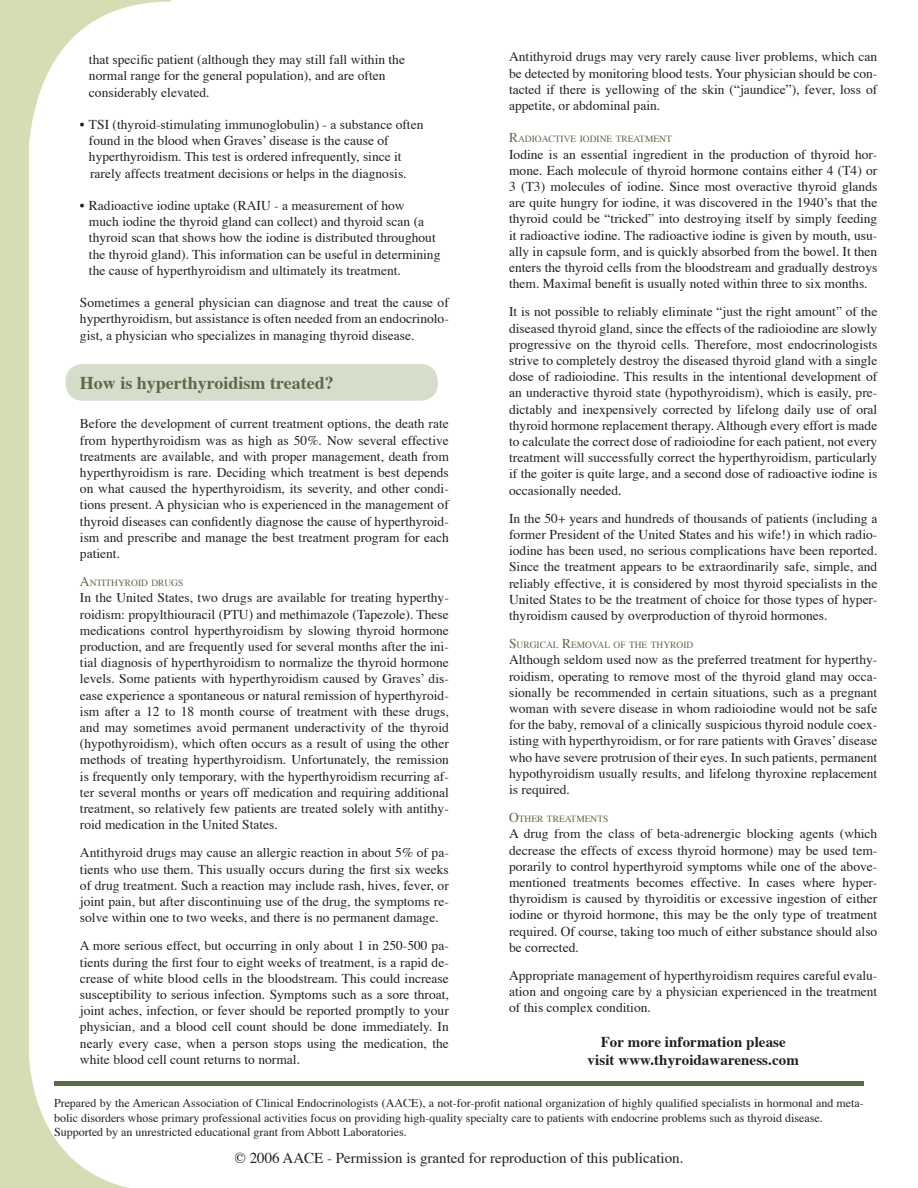
<style>
.page{position:relative;width:918px;height:1188px;background:#fff}
.page>*{position:absolute;margin:0;border:0;box-sizing:border-box;transform-origin:0 0}
.t1{font:700 18px "Times";color:#5a6b49}
.t2{font:15px "Times";color:#231f20}
.t3{font:700 15px/18px "Times";letter-spacing:.005em;color:#231f20;text-align:center}
.t4{font:13.5px/16.2px "Times";color:#231f20;text-align:justify}
.t5{font:12px/14.4px "Times";color:#231f20}
.t6{font:9.45px "Times";color:#5a6b49}
.s1{font-size:13.5px}
</style>
<div class="page">
<div style="left:66px;top:364px;width:372px;height:37px;background:#d6ddca;border-radius:17px"></div>
<hr style="left:54px;top:1081px;width:810px;height:4px;background:#5a6b49">
<div style="left:0;top:0;width:29px;height:1188px;background:#d4ddb3"></div>
<svg style="left:29px;top:1060px;width:143px;height:128px"></svg>
<svg style="left:29px;top:0;width:142px;height:144px"></svg>
<p class="t4" style="left:89px;top:52px;width:318px;text-align:left">that specific patient (although they may still fall within the normal range for the general population), and are often considerably elevated.</p>
<p class="t4" style="left:89px;top:117px;width:336px;text-align:left;text-indent:-9px">• TSI (thyroid-stimulating immunoglobulin) - a substance often found in the blood when Graves’ disease is the cause of hyperthyroidism. This test is ordered infrequently, since it rarely affects treatment decisions or helps in the diagnosis.</p>
<p class="t4" style="left:89px;top:198px;width:353px;text-align:left;text-indent:-9px">• Radioactive iodine uptake (RAIU - a measurement of how<br>much iodine the thyroid gland can collect) and thyroid scan (a thyroid scan that shows how the iodine is distributed throughout the thyroid gland). This information can be useful in determining the cause of hyperthyroidism and ultimately its treatment.</p>
<p class="t4" style="left:80px;top:295px;width:370px">Sometimes a general physician can diagnose and treat the cause of hyperthyroidism, but assistance is often needed from an endocrinolo&shy;gist, a physician who specializes in managing thyroid disease.</p>
<h1 class="t1" style="left:80px;top:371px;width:255px">How is hyperthyroidism treated?</h1>
<p class="t4" style="left:80px;top:416px;width:370px">Before the development of current treatment options, the death rate from hyperthyroidism was as high as 50%. Now several effective treatments are available, and with proper management, death from hyperthyroidism is rare. Deciding which treatment is best depends on what caused the hyperthyroidism, its severity, and other condi&shy;tions present. A physician who is experienced in the management of thyroid diseases can confidently diagnose the cause of hyperthyroid&shy;ism and prescribe and manage the best treatment program for each patient.</p>
<p class="t6" style="left:80px;top:577px;width:105px"><span class="s1">A</span>NTITHYROID DRUGS</p>
<p class="t4" style="left:80px;top:590px;width:370px">In the United States, two drugs are available for treating hyperthy&shy;roidism: propylthiouracil (PTU) and methimazole (Tapezole). These medications control hyperthyroidism by slowing thyroid hormone production, and are frequently used for several months after the ini&shy;tial diagnosis of hyperthyroidism to normalize the thyroid hormone levels. Some patients with hyperthyroidism caused by Graves’ dis&shy;ease experience a spontaneous or natural remission of hyperthyroid&shy;ism after a 12 to 18 month course of treatment with these drugs, and may sometimes avoid permanent underactivity of the thyroid (hypothyroidism), which often occurs as a result of using the other methods of treating hyperthyroidism. Unfortunately, the remission is frequently only temporary, with the hyperthyroidism recurring af&shy;ter several months or years off medication and requiring additional treatment, so relatively few patients are treated solely with antithy&shy;roid medication in the United States.</p>
<p class="t4" style="left:80px;top:845px;width:370px">Antithyroid drugs may cause an allergic reaction in about 5% of pa&shy;tients who use them. This usually occurs during the first six weeks of drug treatment. Such a reaction may include rash, hives, fever, or joint pain, but after discontinuing use of the drug, the symptoms re&shy;solve within one to two weeks, and there is no permanent damage.</p>
<p class="t4" style="left:80px;top:938px;width:370px">A more serious effect, but occurring in only about 1 in 250-500 pa&shy;tients during the first four to eight weeks of treatment, is a rapid de&shy;crease of white blood cells in the bloodstream. This could increase susceptibility to serious infection. Symptoms such as a sore throat, joint aches, infection, or fever should be reported promptly to your physician, and a blood cell count should be done immediately. In nearly every case, when a person stops using the medication, the white blood cell count returns to normal.</p>
<p class="t4" style="left:509px;top:50px;width:370px">Antithyroid drugs may very rarely cause liver problems, which can be detected by monitoring blood tests. Your physician should be con&shy;tacted if there is yellowing of the skin (“jaundice”), fever, loss of appetite, or abdominal pain.</p>
<p class="t6" style="left:509px;top:133px;width:164px"><span class="s1">R</span>ADIOACTIVE IODINE TREATMENT</p>
<p class="t4" style="left:509px;top:147px;width:370px">Iodine is an essential ingredient in the production of thyroid hor&shy;mone. Each molecule of thyroid hormone contains either 4 (T4) or 3 (T3) molecules of iodine. Since most overactive thyroid glands are quite hungry for iodine, it was discovered in the 1940’s that the thyroid could be “tricked” into destroying itself by simply feeding it radioactive iodine. The radioactive iodine is given by mouth, usu&shy;ally in capsule form, and is quickly absorbed from the bowel. It then enters the thyroid cells from the bloodstream and gradually destroys them. Maximal benefit is usually noted within three to six months.</p>
<p class="t4" style="left:509px;top:305px;width:370px">It is not possible to reliably eliminate “just the right amount” of the diseased thyroid gland, since the effects of the radioiodine are slowly progressive on the thyroid cells. Therefore, most endocrinologists strive to completely destroy the diseased thyroid gland with a single dose of radioiodine. This results in the intentional development of an underactive thyroid state (hypothyroidism), which is easily, pre&shy;dictably and inexpensively corrected by lifelong daily use of oral thyroid hormone replacement therapy. Although every effort is made to calculate the correct dose of radioiodine for each patient, not every treatment will successfully correct the hyperthyroidism, particularly if the goiter is quite large, and a second dose of radioactive iodine is occasionally needed.</p>
<p class="t4" style="left:509px;top:511px;width:370px">In the 50+ years and hundreds of thousands of patients (including a former President of the United States and his wife!) in which radio&shy;iodine has been used, no serious complications have been reported.<br>Since the treatment appears to be extraordinarily safe, simple, and reliably effective, it is considered by most thyroid specialists in the United States to be the treatment of choice for those types of hyper&shy;thyroidism caused by overproduction of thyroid hormones.</p>
<p class="t6" style="left:509px;top:639px;width:186px"><span class="s1">S</span>URGICAL <span class="s1">R</span>EMOVAL OF THE THYROID</p>
<p class="t4" style="left:509px;top:653px;width:370px">Although seldom used now as the preferred treatment for hyperthy&shy;roidism, operating to remove most of the thyroid gland may occa&shy;sionally be recommended in certain situations, such as a pregnant woman with severe disease in whom radioiodine would not be safe for the baby, removal of a clinically suspicious thyroid nodule coex&shy;isting with hyperthyroidism, or for rare patients with Graves’ disease who have severe protrusion of their eyes. In such patients, permanent hypothyroidism usually results, and lifelong thyroxine replacement is required.</p>
<p class="t6" style="left:509px;top:813px;width:101px"><span class="s1">O</span>THER TREATMENTS</p>
<p class="t4" style="left:509px;top:827px;width:370px">A drug from the class of beta-adrenergic blocking agents (which decrease the effects of excess thyroid hormone) may be used tem&shy;porarily to control hyperthyroid symptoms while one of the above&shy;mentioned treatments becomes effective. In cases where hyper&shy;thyroidism is caused by thyroiditis or excessive ingestion of either iodine or thyroid hormone, this may be the only type of treatment required. Of course, taking too much of either substance should also be corrected.</p>
<p class="t4" style="left:509px;top:968px;width:370px">Appropriate management of hyperthyroidism requires careful evalu&shy;ation and ongoing care by a physician experienced in the treatment of this complex condition.</p>
<p class="t3" style="left:588px;top:1033px;width:213px">For more information please visit www.thyroidawareness.com</p>
<p class="t5" style="left:54px;top:1097px;width:811px">Prepared by the American Association of Clinical Endocrinologists (AACE), a not-for-profit national organization of highly qualified specialists in hormonal and meta&shy;bolic disorders whose primary professional activities focus on providing high-quality specialty care to patients with endocrine problems such as thyroid disease.<br>Supported by an unrestricted educational grant from Abbott Laboratories.</p>
<p class="t2" style="left:235px;top:1148px;width:450px">© 2006 AACE - Permission is granted for reproduction of this publication.</p>
</div>
